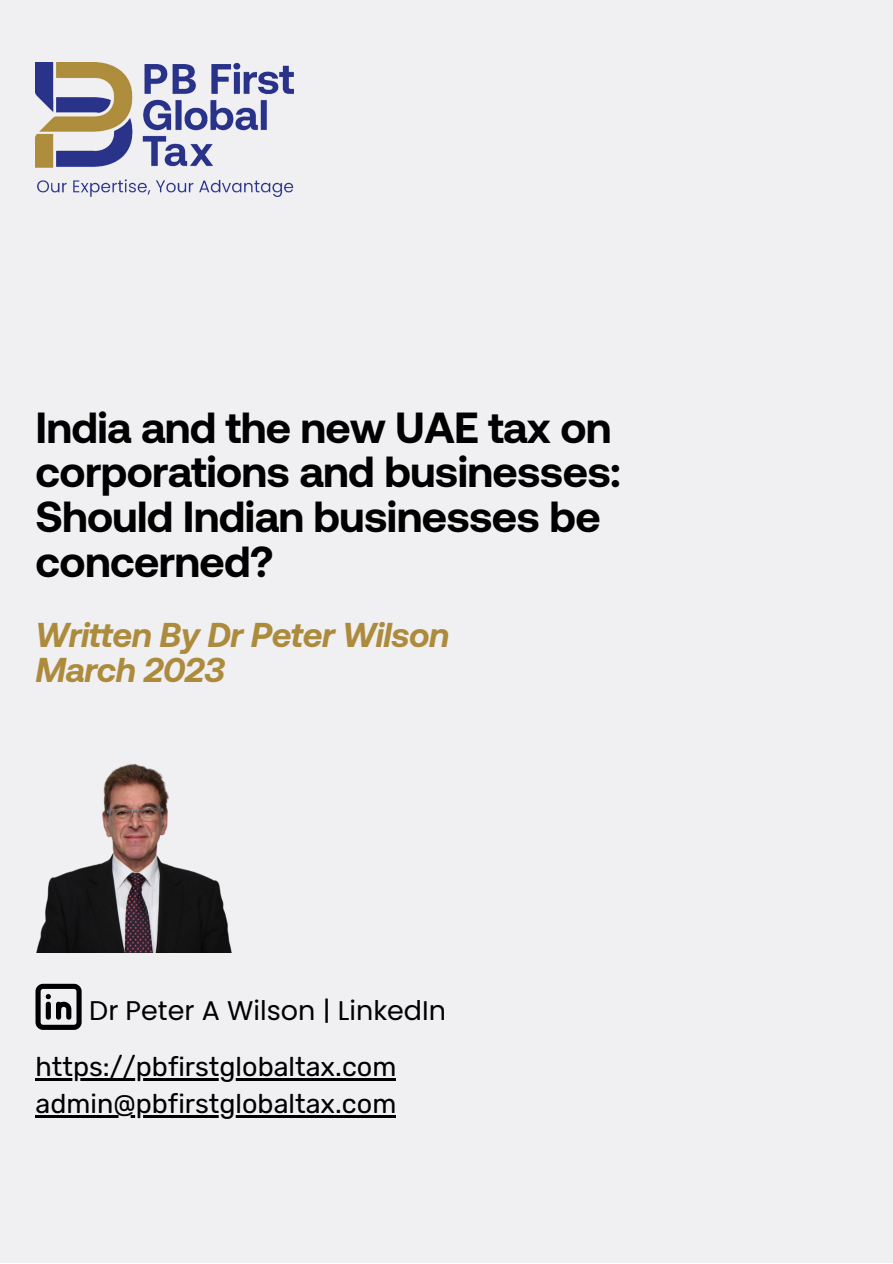
<style>
.page{position:relative;width:893px;height:1264px;background:#fff}
.page>*{position:absolute;margin:0;border:0;box-sizing:border-box;transform-origin:0 0}
.t1{font:700 43.5px/45px "Aeonik";letter-spacing:-.015em;color:#000}
.t2{font:italic 700 34.5px "Aeonik";letter-spacing:-.015em;color:#ac8b3c}
.t3{font:27px "Rubik";color:#000}
.t4{font:27px "Poppins";color:#000}
</style>
<div class="page">
<div style="left:0;top:0;width:892px;height:1262px;background:#f0eff2"></div>
<img style="left:36px;top:763px;width:196px;height:189px">
<svg style="left:35px;top:983px;width:47px;height:46px"></svg>
<img style="left:35px;top:63px;width:258px;height:134px">
<hr style="left:35px;top:1078px;width:361px;height:2px;background:#000">
<hr style="left:35px;top:1115px;width:361px;height:2px;background:#000">
<p class="t1" style="left:35px;top:402px;width:587px">India and the new UAE tax on corporations and businesses:<br>Should Indian businesses be concerned?</p>
<p class="t2" style="left:35px;top:612px;width:415px">Written By Dr Peter Wilson</p>
<p class="t2" style="left:35px;top:647px;width:191px">March 2023</p>
<p class="t4" style="left:89px;top:991px;width:358px">Dr Peter A Wilson | LinkedIn</p>
<p class="t3" style="left:35px;top:1050px;width:362px">https://pbfirstglobaltax.com</p>
<p class="t3" style="left:35px;top:1087px;width:362px">admin@pbfirstglobaltax.com</p>
</div>
